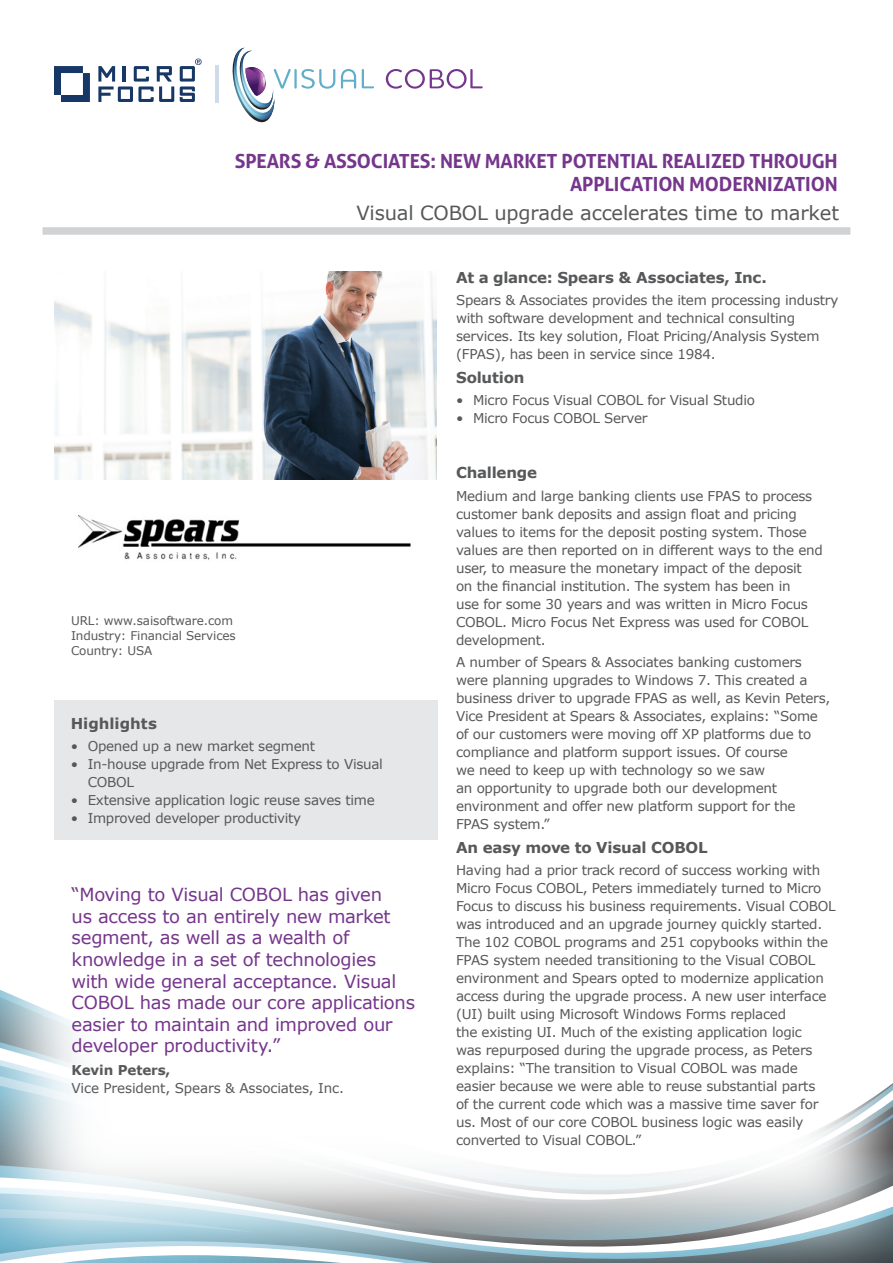
<style>
.page{position:relative;width:893px;height:1263px;background:#fff}
.page>*{position:absolute;margin:0;border:0;box-sizing:border-box;transform-origin:0 0}
.Product_Title{font:700 19.5px/23.4px "Aller";letter-spacing:-.01em;color:#75368c;text-align:right}
.Subtitle{font:19.5px "Verdana";letter-spacing:-.01em;color:#57585a}
.quots{font:18px/21.6px "Verdana";letter-spacing:-.015em;color:#75368c}
.headings{font:700 15px "Verdana";letter-spacing:-.01em;color:#57585a}
.normal_text{font:13.5px/18px "Verdana";letter-spacing:-.02em;color:#57585a}
.bullets{font:13.5px/18px "Verdana";letter-spacing:-.02em;color:#57585a}
.normal_text-2{font:700 13.5px "Verdana";letter-spacing:-.01em;color:#57585a}
.bullets-2{font:12px "Verdana";letter-spacing:-.01em;color:#57585a}
</style>
<div class="page">
<img style="left:0;top:775px;width:893px;height:488px">
<img style="left:54px;top:271px;width:383px;height:208px">
<svg style="left:54px;top:66px;width:36px;height:36px"></svg>
<svg style="left:98px;top:66px;width:76px;height:36px"></svg>
<svg style="left:180px;top:59px;width:22px;height:43px"></svg>
<hr style="left:215px;top:65px;width:4px;height:38px;background:#cedbeb">
<div style="left:43px;top:227px;width:807px;height:8px;background:#d1d2d4"></div>
<svg style="left:386px;top:69px;width:97px;height:20px"></svg>
<svg style="left:232px;top:48px;width:142px;height:75px"></svg>
<svg style="left:447px;top:69px;width:20px;height:20px"></svg>
<div style="left:449px;top:71px;width:15px;height:16px;background:#fff;border-radius:50%"></div>
<div style="left:54px;top:700px;width:383px;height:140px;background:#e6e7e9"></div>
<img style="left:78px;top:516px;width:333px;height:44px">
<p class="Product_Title" style="left:235px;top:149px;width:604px">SPEARS &amp; ASSOCIATES: NEW MARKET POTENTIAL REALIZED THROUGH<br>APPLICATION MODERNIZATION</p>
<p class="Subtitle" style="left:356px;top:199px;width:484px">Visual COBOL upgrade accelerates time to market</p>
<p class="bullets-2" style="left:71px;top:612px;width:164px">URL: www.saisoftware.com</p>
<p class="bullets-2" style="left:71px;top:627px;width:166px">Industry: Financial Services</p>
<p class="bullets-2" style="left:71px;top:642px;width:83px">Country: USA</p>
<p class="headings" style="left:71px;top:713px;width:88px">Highlights</p>
<p class="bullets" style="left:71px;top:737px;width:246px">• Opened up a new market segment</p>
<p class="bullets" style="left:88px;top:755px;width:297px;text-indent:-17px">• In-house upgrade from Net Express to Visual<br>COBOL</p>
<p class="bullets" style="left:71px;top:791px;width:306px">• Extensive application logic reuse saves time</p>
<p class="bullets" style="left:71px;top:809px;width:232px">• Improved developer productivity</p>
<p class="quots" style="left:72px;top:884px;width:345px">“Moving to Visual COBOL has given<br>us access to an entirely new market segment, as well as a wealth of knowledge in a set of technologies with wide general acceptance. Visual COBOL has made our core applications easier to maintain and improved our developer productivity.”</p>
<p class="normal_text-2" style="left:72px;top:1060px;width:100px">Kevin Peters,</p>
<p class="normal_text" style="left:72px;top:1079px;width:274px">Vice President, Spears &amp; Associates, Inc.</p>
<p class="headings" style="left:456px;top:267px;width:312px">At a glance: Spears &amp; Associates, Inc.</p>
<p class="normal_text" style="left:456px;top:291px;width:384px">Spears &amp; Associates provides the item processing industry with software development and technical consulting services. Its key solution, Float Pricing/Analysis System (FPAS), has been in service since 1984.</p>
<p class="headings" style="left:456px;top:367px;width:70px">Solution</p>
<p class="bullets" style="left:456px;top:391px;width:300px">• Micro Focus Visual COBOL for Visual Studio</p>
<p class="bullets" style="left:456px;top:409px;width:193px">• Micro Focus COBOL Server</p>
<p class="headings" style="left:456px;top:462px;width:83px">Challenge</p>
<p class="normal_text" style="left:456px;top:487px;width:368px">Medium and large banking clients use FPAS to process customer bank deposits and assign float and pricing values to items for the deposit posting system. Those values are then reported on in different ways to the end user, to measure the monetary impact of the deposit<br>on the financial institution. The system has been in<br>use for some 30 years and was written in Micro Focus COBOL. Micro Focus Net Express was used for COBOL development.</p>
<p class="normal_text" style="left:456px;top:653px;width:376px">A number of Spears &amp; Associates banking customers were planning upgrades to Windows 7. This created a business driver to upgrade FPAS as well, as Kevin Peters, Vice President at Spears &amp; Associates, explains: “Some of our customers were moving off XP platforms due to compliance and platform support issues. Of course</p>
<p class="normal_text" style="left:456px;top:761px;width:341px">we need to keep up with technology so we saw<br>an opportunity to upgrade both our development environment and offer new platform support for the FPAS system.”</p>
<p class="headings" style="left:456px;top:837px;width:253px">An easy move to Visual COBOL</p>
<p class="normal_text" style="left:456px;top:861px;width:381px">Having had a prior track record of success working with Micro Focus COBOL, Peters immediately turned to Micro Focus to discuss his business requirements. Visual COBOL was introduced and an upgrade journey quickly started.<br>The 102 COBOL programs and 251 copybooks within the FPAS system needed transitioning to the Visual COBOL environment and Spears opted to modernize application access during the upgrade process. A new user interface (UI) built using Microsoft Windows Forms replaced<br>the existing UI. Much of the existing application logic<br>was repurposed during the upgrade process, as Peters explains: “The transition to Visual COBOL was made easier because we were able to reuse substantial parts<br>of the current code which was a massive time saver for us. Most of our core COBOL business logic was easily converted to Visual COBOL.”</p>
</div>
